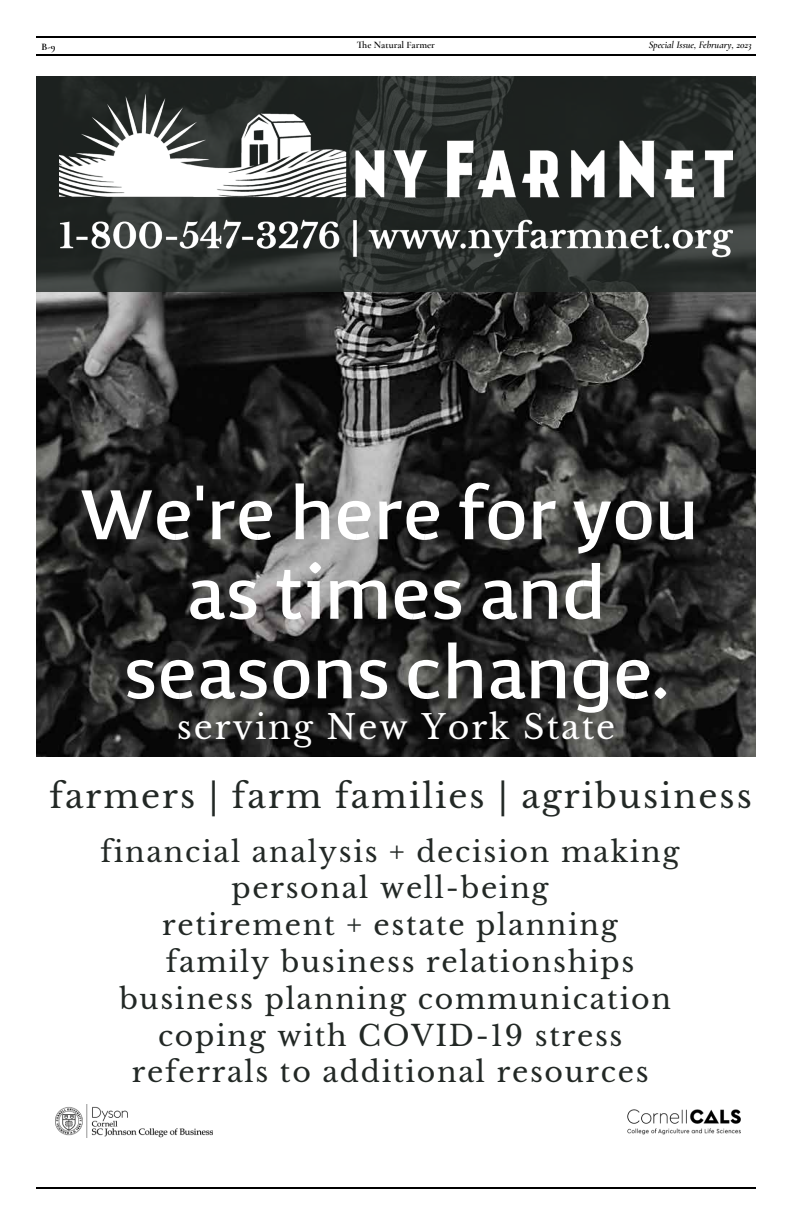
<style>
.page{position:relative;width:792px;height:1224px;background:#fff}
.page>*{position:absolute;margin:0;border:0;box-sizing:border-box;transform-origin:0 0}
.t1{font:500 72.4px/79.5px "Corpo Sans";color:#fff;text-align:center}
.t2{font:33.3px "Libre Baskerville";letter-spacing:.06em;color:#222825}
.t3{font:33.2px "Libre Baskerville";letter-spacing:.06em;color:#fff}
.t4{font:28.4px "Libre Baskerville";letter-spacing:.06em;color:#222825}
.t5{font:italic 600 10px "Cormorant Garamond";color:#000}
.t6{font:600 10px "Cormorant Garamond";color:#000}
.t7{font:700 10px "Cormorant Garamond";color:#000}
</style>
<div class="page">
<hr style="left:36px;top:36px;width:720px;height:2px;background:#000">
<hr style="left:36px;top:54px;width:720px;height:2px;background:#000">
<hr style="left:36px;top:1187px;width:720px;height:2px;background:#000">
<img style="left:36px;top:292px;width:720px;height:465px">
<img style="left:55px;top:1104px;width:158px;height:34px">
<img style="left:627px;top:1109px;width:114px;height:26px">
<svg style="left:36px;top:76px;width:720px;height:216px;background:#272c2a"></svg>
<img style="left:60px;top:95px;width:672px;height:179px">
<p class="t7" style="left:42px;top:40px;width:15px">B-9</p>
<p class="t6" style="left:357px;top:39px;width:80px">The Natural Farmer</p>
<p class="t5" style="left:649px;top:39px;width:104px">Special Issue, February, 2023</p>
<h1 class="t1" style="left:80px;top:478px;width:619px">We're here for you as times and seasons change.</h1>
<p class="t3" style="left:177px;top:707px;width:440px">serving New York State</p>
<p class="t2" style="left:49px;top:776px;width:704px">farmers | farm families | agribusiness</p>
<p class="t4" style="left:100px;top:834px;width:581px">financial analysis + decision making</p>
<p class="t4" style="left:231px;top:871px;width:319px">personal well-being</p>
<p class="t4" style="left:162px;top:908px;width:457px">retirement + estate planning</p>
<p class="t4" style="left:166px;top:944px;width:470px">family business relationships</p>
<p class="t4" style="left:119px;top:981px;width:553px">business planning communication</p>
<p class="t4" style="left:158px;top:1018px;width:466px">coping with COVID-19 stress</p>
<p class="t4" style="left:132px;top:1055px;width:518px">referrals to additional resources</p>
</div>
